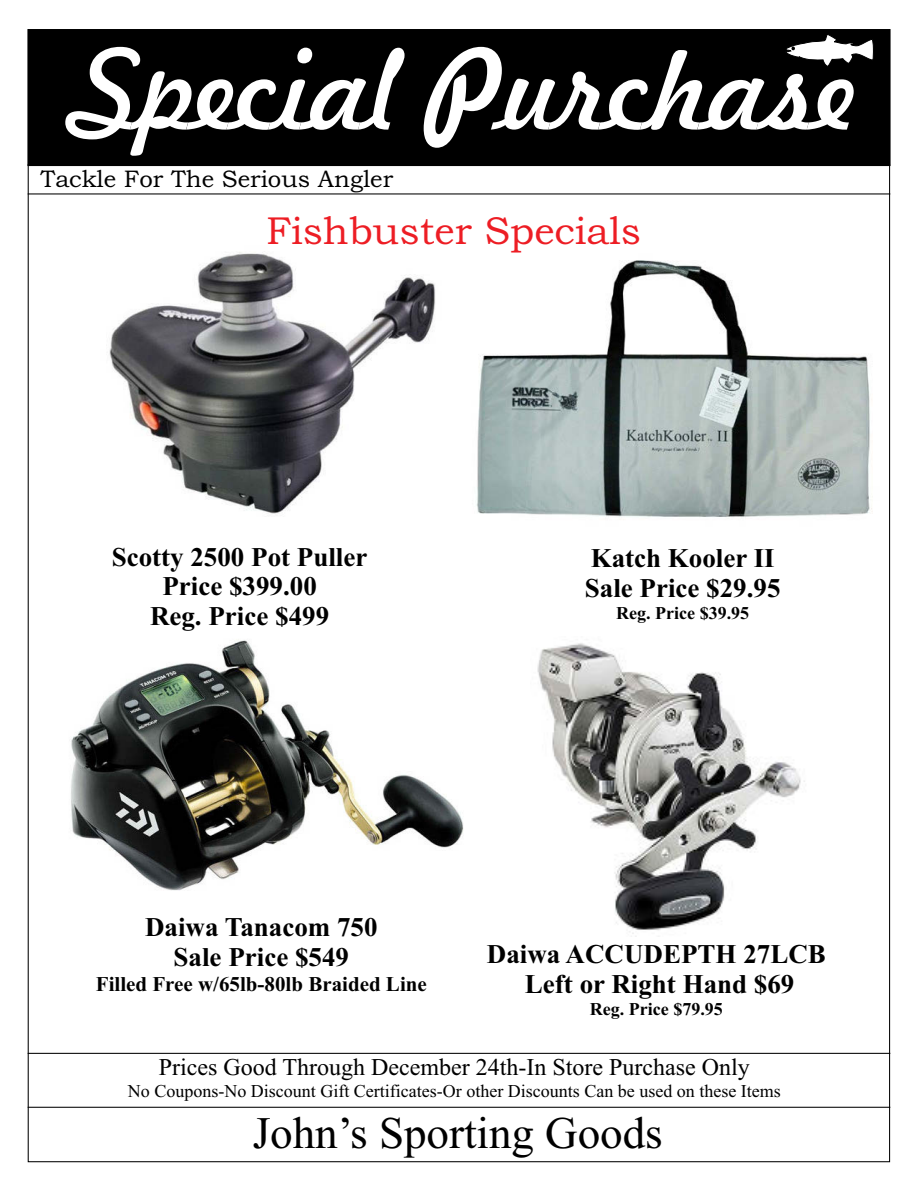
<style>
.page{position:relative;width:918px;height:1188px;background:#fff}
.page>*{position:absolute;margin:0;border:0;box-sizing:border-box;transform-origin:0 0}
.t1{font:108px "Freehand 521 BT Regular C";color:#fff}
.t2{font:45px "Times New Roman";color:#000}
.t3{font:39px "Bookman Old Style";color:#ed1d24}
.t4{font:700 27px/29.8px "Times New Roman";color:#000;text-align:center}
.t5{font:24px "Times New Roman";color:#000}
.t6{font:24px "Bookman Old Style";color:#000}
.t7{font:700 21px "Times New Roman";color:#000}
.t8{font:18px "Times New Roman";color:#000}
.t9{font:700 18px "Times New Roman";color:#000}
</style>
<div class="page">
<div style="left:27px;top:29px;width:864px;height:137px;background:#000"></div>
<hr style="left:28px;top:1107px;width:862px;height:1px;background:#000">
<hr style="left:28px;top:1053px;width:862px;height:1px;background:#000">
<svg style="left:786px;top:34px;width:88px;height:33px"></svg>
<img style="left:109px;top:252px;width:326px;height:262px">
<img style="left:466px;top:194px;width:416px;height:323px">
<img style="left:71px;top:640px;width:393px;height:251px">
<img style="left:537px;top:643px;width:268px;height:291px">
<hr style="left:28px;top:193px;width:862px;height:1px;background:#000">
<h1 class="t1" style="left:70px;top:47px;width:789px">Special Purchase</h1>
<p class="t6" style="left:40px;top:170px;width:354px">Tackle For The Serious Angler</p>
<h3 class="t3" style="left:266px;top:216px;width:377px">Fishbuster Specials</h3>
<p class="t4" style="left:112px;top:544px;width:257px">Scotty 2500 Pot Puller<br>Price $399.00<br>Reg. Price $499</p>
<p class="t4" style="left:585px;top:546px;width:197px;text-align:left">Katch Kooler II<br>Sale Price $29.95</p>
<p class="t9" style="left:616px;top:606px;width:134px">Reg. Price $39.95</p>
<p class="t4" style="left:145px;top:915px;width:234px">Daiwa Tanacom 750<br>Sale Price $549</p>
<p class="t7" style="left:96px;top:976px;width:332px">Filled Free w/65lb-80lb Braided Line</p>
<p class="t4" style="left:487px;top:942px;width:341px">Daiwa ACCUDEPTH 27LCB<br>Left or Right Hand $69</p>
<p class="t9" style="left:590px;top:1003px;width:134px">Reg. Price $79.95</p>
<p class="t5" style="left:159px;top:1059px;width:592px">Prices Good Through December 24th-In Store Purchase Only</p>
<p class="t8" style="left:128px;top:1084px;width:654px">No Coupons-No Discount Gift Certificates-Or other Discounts Can be used on these Items</p>
<h2 class="t2" style="left:253px;top:1116px;width:412px">John’s Sporting Goods</h2>
</div>
